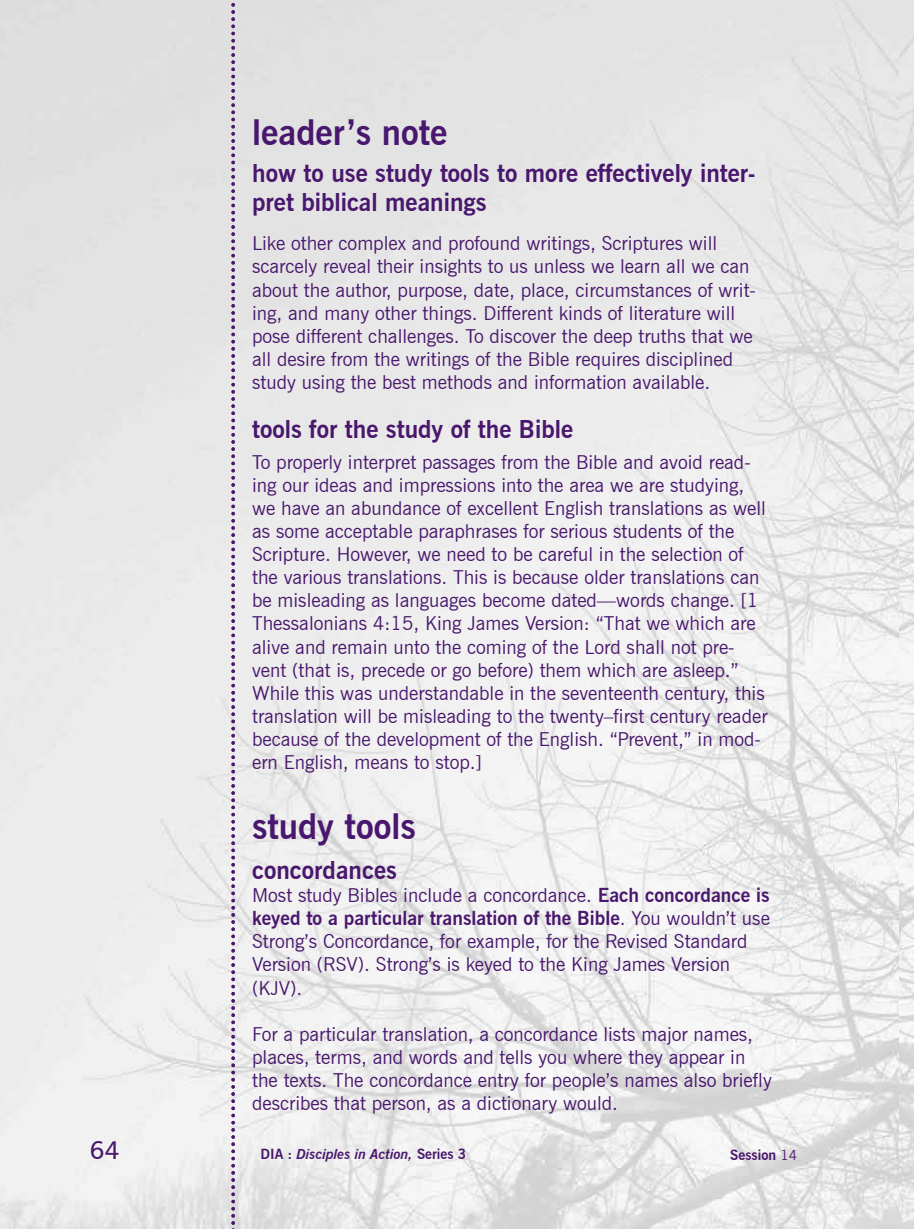
<style>
.page{position:relative;width:914px;height:1229px;background:#fff}
.page>*{position:absolute;margin:0;border:0;box-sizing:border-box;transform-origin:0 0}
.t1{font:700 35px "News Gothic BT";color:#49176d}
.t2{font:700 24.5px/29.4px "News Gothic BT";color:#49176d}
.t3{font:600 24.5px "News Gothic BT";color:#49176d}
.t4{font:19.25px/23.1px "News Gothic BT";color:#49176d}
.t5{font:italic 700 14px "News Gothic BT";color:#49176d}
.t6{font:700 14px "News Gothic BT";color:#49176d}
.s1{font-weight:700}
.s2{font-style:normal}
.s3{font-weight:400}
</style>
<div class="page">
<img style="left:0;top:0;width:914px;height:1228px">
<svg style="left:231px;top:0;width:4px;height:1229px;background:#a894b7"></svg>
<h1 class="t1" style="left:252px;top:111px;width:197px">leader’s note</h1>
<p class="t2" style="left:252px;top:158px;width:505px">how to use study tools to more effectively inter&shy;pret biblical meanings</p>
<p class="t4" style="left:252px;top:232px;width:505px">Like other complex and profound writings, Scriptures will scarcely reveal their insights to us unless we learn all we can about the author, purpose, date, place, circumstances of writ&shy;ing, and many other things. Different kinds of literature will pose different challenges. To discover the deep truths that we all desire from the writings of the Bible requires disciplined study using the best methods and information available.</p>
<p class="t2" style="left:252px;top:414px;width:322px">tools for the study of the Bible</p>
<p class="t4" style="left:252px;top:450px;width:517px">To properly interpret passages from the Bible and avoid read&shy;ing our ideas and impressions into the area we are studying, we have an abundance of excellent English translations as well as some acceptable paraphrases for serious students of the Scripture. However, we need to be careful in the selection of the various translations. This is because older translations can be misleading as languages become dated—words change. [1<br>Thessalonians 4:15, King James Version: “That we which are alive and remain unto the coming of the Lord shall not pre&shy;vent (that is, precede or go before) them which are asleep.” While this was understandable in the seventeenth century, this translation will be misleading to the twenty–first century reader because of the development of the English. “Prevent,” in mod&shy;ern English, means to stop.]</p>
<h1 class="t1" style="left:252px;top:805px;width:165px">study tools</h1>
<p class="t2" style="left:252px;top:855px;width:146px">concordances</p>
<p class="t4" style="left:252px;top:883px;width:519px">Most study Bibles include a concordance. <span class="s1">Each concordance is keyed to a particular translation of the Bible</span>. You wouldn’t use Strong’s Concordance, for example, for the Revised Standard Version (RSV). Strong’s is keyed to the King James Version (KJV).</p>
<p class="t4" style="left:252px;top:1022px;width:521px">For a particular translation, a concordance lists major names, places, terms, and words and tells you where they appear in the texts. The concordance entry for people’s names also briefly describes that person, as a dictionary would.</p>
<p class="t3" style="left:90px;top:1135px;width:31px">64</p>
<p class="t5" style="left:261px;top:1145px;width:207px"><span class="s2">DIA :</span> Disciples in Action, <span class="s2">Series 3</span></p>
<p class="t6" style="left:730px;top:1146px;width:69px">Session <span class="s3">14</span></p>
</div>
